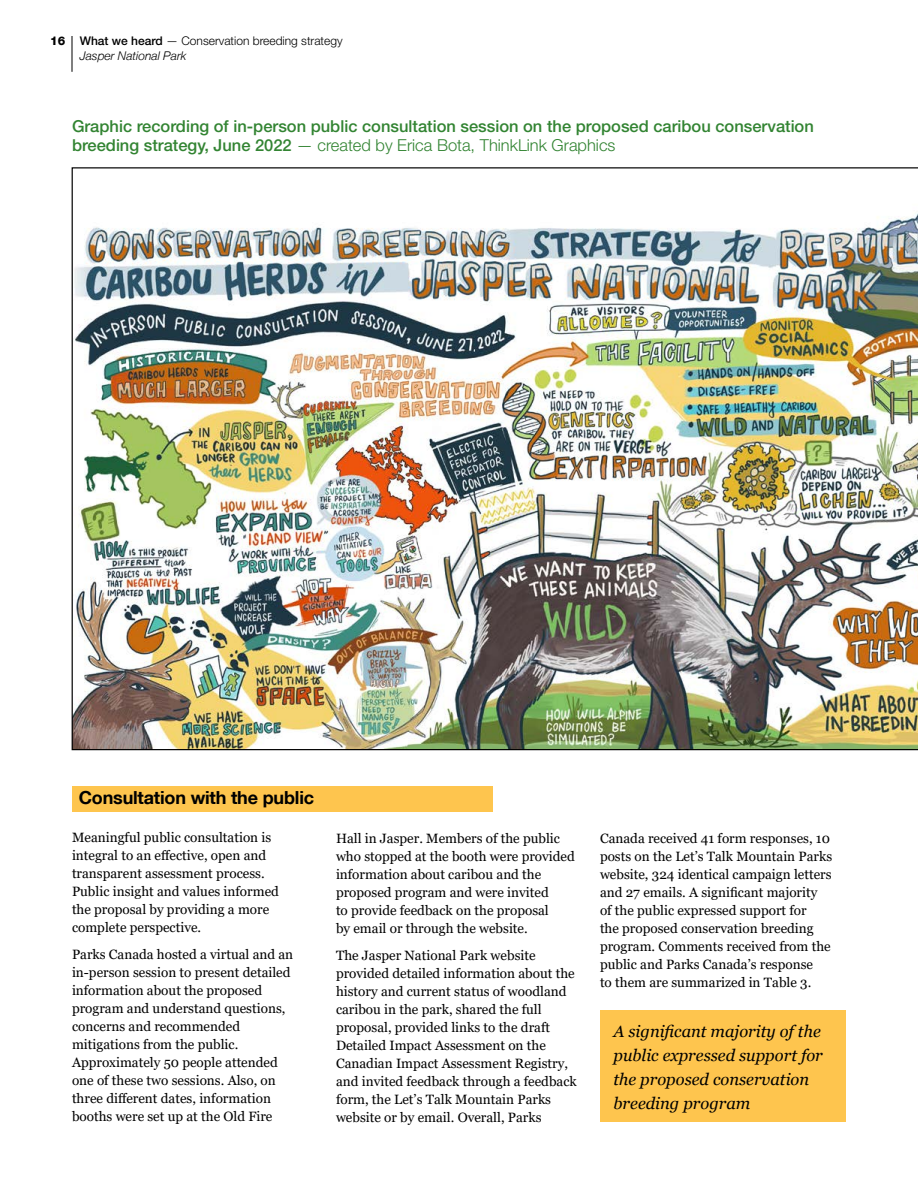
<style>
.page{position:relative;width:918px;height:1188px;background:#fff}
.page>*{position:absolute;margin:0;border:0;box-sizing:border-box;transform-origin:0 0}
.t1{font:700 18px "Helvetica Neue LT";letter-spacing:-.01em;color:#000}
.t2{font:500 16.5px/19.5px "Helvetica Neue LT Std";color:#328432}
.t3{font:italic 16.5px/24px "Georgia";color:#000}
.t4{font:13.5px/18px "Georgia";color:#000}
.t5{font:300 12px "Helvetica Neue LT Std";color:#000}
.t6{font:italic 300 12px "Helvetica Neue LT";color:#000}
.s1{font-family:"Helvetica Neue LT";font-weight:800}
.s2{font-weight:500}
.s3{font-weight:300}
</style>
<div class="page">
<hr style="left:72px;top:36px;width:1px;height:36px;background:#000">
<img style="left:72px;top:167px;width:846px;height:583px">
<div style="left:72px;top:786px;width:420px;height:26px;background:#fec54e"></div>
<div style="left:600px;top:1011px;width:246px;height:111px;background:#fec54e"></div>
<p class="t5" style="left:50px;top:33px;width:294px"><span class="s1">16</span> <span class="s2">What we heard</span> — Conservation breeding strategy</p>
<p class="t6" style="left:80px;top:48px;width:108px">Jasper National Park</p>
<p class="t2" style="left:72px;top:116px;width:743px">Graphic recording of in-person public consultation session on the proposed caribou conservation breeding strategy, June 2022 <span class="s3">— created by Erica Bota, ThinkLink Graphics</span></p>
<h1 class="t1" style="left:79px;top:786px;width:237px">Consultation with the public</h1>
<p class="t4" style="left:72px;top:829px;width:208px">Meaningful public consultation is integral to an effective, open and transparent assessment process.<br>Public insight and values informed the proposal by providing a more complete perspective.</p>
<p class="t4" style="left:72px;top:946px;width:223px">Parks Canada hosted a virtual and an in-person session to present detailed information about the proposed program and understand questions, concerns and recommended mitigations from the public.<br>Approximately 50 people attended one of these two sessions. Also, on three different dates, information booths were set up at the Old Fire</p>
<p class="t4" style="left:336px;top:830px;width:240px">Hall in Jasper. Members of the public who stopped at the booth were provided information about caribou and the proposed program and were invited<br>to provide feedback on the proposal<br>by email or through the website.</p>
<p class="t4" style="left:336px;top:947px;width:242px">The Jasper National Park website provided detailed information about the history and current status of woodland caribou in the park, shared the full proposal, provided links to the draft Detailed Impact Assessment on the Canadian Impact Assessment Registry, and invited feedback through a feedback form, the Let’s Talk Mountain Parks website or by email. Overall, Parks</p>
<p class="t4" style="left:600px;top:830px;width:234px">Canada received 41 form responses, 10 posts on the Let’s Talk Mountain Parks website, 324 identical campaign letters and 27 emails. A significant majority of the public expressed support for<br>the proposed conservation breeding program. Comments received from the public and Parks Canada’s response<br>to them are summarized in Table 3.</p>
<p class="t3" style="left:614px;top:1019px;width:211px">A significant majority of the public expressed support for the proposed conservation breeding program</p>
</div>
